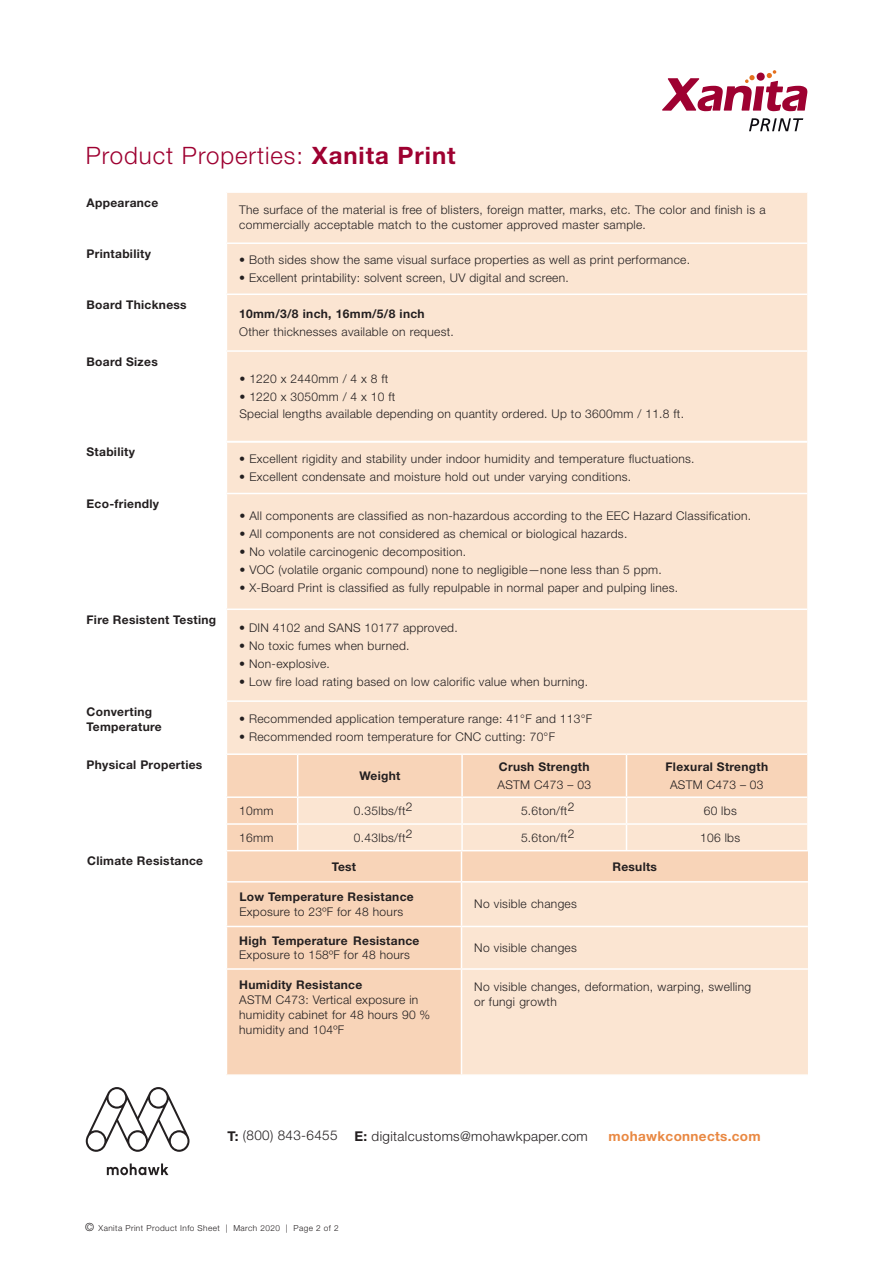
<style>
.page{position:relative;width:893px;height:1263px;background:#fff}
.page>*{position:absolute;margin:0;border:0;box-sizing:border-box;transform-origin:0 0}
.t1{font:300 24px "Helvetica Neue LT Std";letter-spacing:.04em;color:#9e0131}
.t2{font:300 13.5px "Helvetica Neue LT Std";letter-spacing:.025em;color:#231f20}
.t3{font:700 13.5px "Helvetica Neue LT Std";letter-spacing:.025em;color:#e98842}
.Sub1{font:300 12px/15px "Helvetica Neue LT Std";letter-spacing:.025em;color:#231f20}
.Sub1-2{font:700 12px/15px "Helvetica Neue LT Std";letter-spacing:.025em;color:#231f20}
.t4{font:300 8.25px "Helvetica Neue LT Std";letter-spacing:.05em;color:#231f20}
.s1{font-weight:700}
.s2{font-weight:300}
.s3{font-size:11.25px}
.s4{font-family:"Helvetica Neue"}
</style>
<div class="page">
<div style="left:227px;top:443px;width:580px;height:310px;background:#fbe5d2"></div>
<hr style="left:226px;top:493px;width:581px;height:1px;background:#fff">
<hr style="left:226px;top:608px;width:581px;height:2px;background:#fff">
<hr style="left:226px;top:700px;width:581px;height:2px;background:#fff">
<div style="left:227px;top:193px;width:580px;height:248px;background:#fbe5d2"></div>
<hr style="left:226px;top:242px;width:581px;height:2px;background:#fff">
<hr style="left:226px;top:293px;width:581px;height:2px;background:#fff">
<hr style="left:226px;top:350px;width:581px;height:2px;background:#fff">
<div style="left:227px;top:755px;width:580px;height:95px;background:#f8d4b8"></div>
<hr style="left:226px;top:796px;width:72px;height:2px;background:#fff">
<hr style="left:226px;top:823px;width:72px;height:2px;background:#fff">
<hr style="left:461px;top:755px;width:2px;height:41px;background:#fff">
<hr style="left:626px;top:755px;width:1px;height:41px;background:#fff">
<hr style="left:298px;top:796px;width:164px;height:2px;background:#fff">
<hr style="left:462px;top:796px;width:164px;height:2px;background:#fff">
<hr style="left:626px;top:796px;width:181px;height:2px;background:#fff">
<svg style="left:297px;top:797px;width:510px;height:53px;background:#fbe6d4"></svg>
<hr style="left:297px;top:755px;width:1px;height:41px;background:#fff">
<div style="left:227px;top:851px;width:581px;height:223px;background:#f8d4b8"></div>
<div style="left:462px;top:882px;width:346px;height:192px;background:#fbe5d2"></div>
<hr style="left:226px;top:881px;width:235px;height:1px;background:#fff">
<hr style="left:461px;top:881px;width:347px;height:1px;background:#fff">
<hr style="left:461px;top:851px;width:1px;height:30px;background:#fff">
<hr style="left:461px;top:882px;width:1px;height:44px;background:#fff">
<hr style="left:226px;top:926px;width:235px;height:1px;background:#fff">
<hr style="left:461px;top:926px;width:347px;height:1px;background:#fff">
<hr style="left:461px;top:927px;width:1px;height:41px;background:#fff">
<hr style="left:226px;top:968px;width:235px;height:2px;background:#fff">
<hr style="left:461px;top:968px;width:347px;height:2px;background:#fff">
<hr style="left:461px;top:970px;width:1px;height:104px;background:#fff">
<svg style="left:662px;top:70px;width:145px;height:41px"></svg>
<svg style="left:749px;top:118px;width:54px;height:13px"></svg>
<svg style="left:107px;top:1163px;width:61px;height:12px"></svg>
<svg style="left:86px;top:1087px;width:104px;height:65px"></svg>
<p class="t1" style="left:86px;top:141px;width:371px">Product Properties: <span class="s1">Xanita Print</span></p>
<p class="Sub1-2" style="left:87px;top:195px;width:73px">Appearance</p>
<p class="Sub1-2" style="left:87px;top:246px;width:66px">Printability</p>
<p class="Sub1-2" style="left:87px;top:297px;width:102px">Board Thickness</p>
<p class="Sub1-2" style="left:87px;top:353px;width:73px">Board Sizes</p>
<p class="Sub1-2" style="left:87px;top:444px;width:50px">Stability</p>
<p class="Sub1-2" style="left:87px;top:496px;width:74px">Eco-friendly</p>
<p class="Sub1-2" style="left:87px;top:612px;width:131px">Fire Resistent Testing</p>
<p class="Sub1" style="left:239px;top:202px;width:528px">The surface of the material is free of blisters, foreign matter, marks, etc. The color and finish is a commercially acceptable match to the customer approved master sample.</p>
<p class="Sub1" style="left:239px;top:252px;width:452px">• Both sides show the same visual surface properties as well as print performance.</p>
<p class="Sub1" style="left:239px;top:270px;width:331px">• Excellent printability: solvent screen, UV digital and screen.</p>
<p class="Sub1-2" style="left:239px;top:306px;width:187px">10mm/3/8 inch, 16mm/5/8 inch</p>
<p class="Sub1" style="left:239px;top:324px;width:216px">Other thicknesses available on request.</p>
<p class="Sub1" style="left:239px;top:370px;width:151px">• 1220 x 2440mm / 4 x 8 ft</p>
<p class="Sub1" style="left:239px;top:387px;width:446px;line-height:17.1px">• 1220 x 3050mm / 4 x 10 ft<br>Special lengths available depending on quantity ordered. Up to 3600mm / 11.8 ft.</p>
<p class="Sub1" style="left:239px;top:451px;width:457px">• Excellent rigidity and stability under indoor humidity and temperature fluctuations.</p>
<p class="Sub1" style="left:239px;top:469px;width:394px">• Excellent condensate and moisture hold out under varying conditions.</p>
<p class="Sub1" style="left:239px;top:508px;width:513px">• All components are classified as non-hazardous according to the EEC Hazard Classification.</p>
<p class="Sub1" style="left:239px;top:526px;width:389px">• All components are not considered as chemical or biological hazards.</p>
<p class="Sub1" style="left:239px;top:544px;width:228px">• No volatile carcinogenic decomposition.</p>
<p class="Sub1" style="left:239px;top:562px;width:424px">• VOC (volatile organic compound) none to negligible—none less than 5 ppm.</p>
<p class="Sub1" style="left:239px;top:580px;width:440px">• X-Board Print is classified as fully repulpable in normal paper and pulping lines.</p>
<p class="Sub1" style="left:239px;top:620px;width:220px">• DIN 4102 and SANS 10177 approved.</p>
<p class="Sub1" style="left:239px;top:638px;width:172px">• No toxic fumes when burned.</p>
<p class="Sub1" style="left:239px;top:656px;width:92px">• Non-explosive.</p>
<p class="Sub1" style="left:239px;top:674px;width:350px">• Low fire load rating based on low calorific value when burning.</p>
<p class="Sub1-2" style="left:87px;top:704px;width:77px">Converting<br>Temperature</p>
<p class="Sub1" style="left:239px;top:711px;width:355px">• Recommended application temperature range: 41°F and 113°F</p>
<p class="Sub1" style="left:239px;top:729px;width:317px">• Recommended room temperature for CNC cutting: 70°F</p>
<p class="Sub1-2" style="left:87px;top:757px;width:117px">Physical Properties</p>
<p class="Sub1-2" style="left:87px;top:853px;width:117px">Climate Resistance</p>
<p class="Sub1-2" style="left:359px;top:768px;width:43px">Weight</p>
<p class="Sub1-2" style="left:498px;top:757px;width:95px;line-height:18px">Crush Strength<br><span class="s2">ASTM C473 – 03</span></p>
<p class="Sub1-2" style="left:666px;top:759px;width:104px">Flexural Strength</p>
<p class="Sub1" style="left:670px;top:777px;width:95px">ASTM C473 – 03</p>
<p class="Sub1" style="left:239px;top:803px;width:36px">10mm</p>
<p class="Sub1" style="left:354px;top:803px;width:60px">0.35lbs/ft2</p>
<p class="Sub1" style="left:521px;top:803px;width:55px">5.6ton/ft2</p>
<p class="Sub1" style="left:704px;top:803px;width:35px">60 lbs</p>
<p class="Sub1" style="left:239px;top:830px;width:36px">16mm</p>
<p class="Sub1" style="left:354px;top:830px;width:60px">0.43lbs/ft2</p>
<p class="Sub1" style="left:521px;top:830px;width:55px">5.6ton/ft2</p>
<p class="Sub1" style="left:700px;top:830px;width:42px">106 lbs</p>
<p class="Sub1-2" style="left:332px;top:858px;width:26px">Test</p>
<p class="Sub1-2" style="left:612px;top:858px;width:46px">Results</p>
<p class="Sub1-2" style="left:239px;top:889px;width:176px">Low Temperature Resistance<br><span class="s2">Exposure to 23ºF for 48 hours</span></p>
<p class="Sub1" style="left:474px;top:896px;width:104px">No visible changes</p>
<p class="Sub1-2" style="left:239px;top:933px;width:182px;line-height:14.2px">High Temperature Resistance<br><span class="s2">Exposure to 158ºF for 48 hours</span></p>
<p class="Sub1" style="left:474px;top:940px;width:104px">No visible changes</p>
<p class="Sub1" style="left:239px;top:977px;width:193px"><span class="s1">Humidity Resistance<br></span>ASTM C473: Vertical exposure in humidity cabinet for 48 hours 90 % humidity and 104ºF</p>
<p class="Sub1" style="left:474px;top:979px;width:278px">No visible changes, deformation, warping, swelling or fungi growth</p>
<p class="t2" style="left:227px;top:1128px;width:362px"><span class="s1">T:</span> (800) 843-6455 <span class="s1">E:</span> digitalcustoms@mohawkpaper.com</p>
<p class="t3" style="left:609px;top:1128px;width:154px">mohawkconnects.com</p>
<p class="t4" style="left:85px;top:1222px;width:255px"><span class="s3">©</span> Xanita Print Product Info Sheet | <span class="s4">March 2020</span> | Page 2 of 2</p>
</div>
